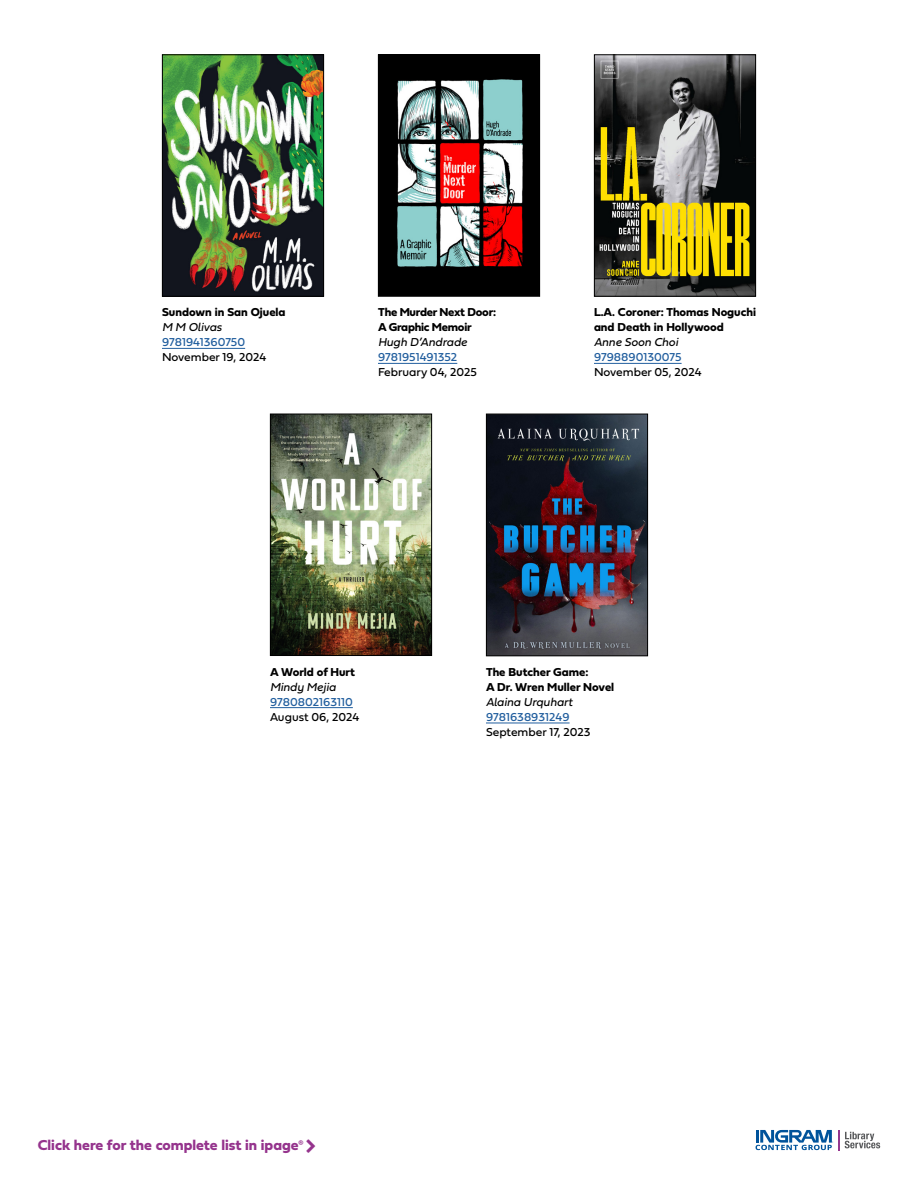
<style>
.page{position:relative;width:918px;height:1188px;background:#fff}
.page>*{position:absolute;margin:0;border:0;box-sizing:border-box;transform-origin:0 0}
.t1{font:15px "Fieldwork Geo Bold";color:#95348d}
.t2{font:12px/15px "Fieldwork Geo Bold";color:#000}
.t3{font:12px "Fieldwork Geo Regular";color:#000}
.t4{font:12px "Fieldwork Geo Regular";color:#215e9e}
.t5{font:italic 12px "Fieldwork";color:#000}
.t6{font:12px/15px "Fieldwork Geo Bold";letter-spacing:-.02em;color:#000}
</style>
<div class="page">
<svg style="left:756px;top:1130px;width:77px;height:20px"></svg>
<hr style="left:838px;top:1130px;width:2px;height:20px;background:#95368f">
<svg style="left:845px;top:1132px;width:35px;height:16px"></svg>
<hr style="left:162px;top:348px;width:83px;height:1px;background:#215e9e">
<img style="left:164px;top:56px;width:158px;height:239px">
<div style="left:162px;top:54px;width:162px;height:243px;border:1px solid #000"></div>
<hr style="left:378px;top:363px;width:79px;height:1px;background:#215e9e">
<img style="left:380px;top:56px;width:158px;height:239px">
<div style="left:378px;top:54px;width:162px;height:243px;border:1px solid #000"></div>
<hr style="left:594px;top:363px;width:88px;height:1px;background:#215e9e">
<img style="left:596px;top:56px;width:158px;height:239px">
<div style="left:594px;top:54px;width:162px;height:243px;border:1px solid #000"></div>
<hr style="left:270px;top:707px;width:83px;height:1px;background:#215e9e">
<img style="left:272px;top:416px;width:158px;height:238px">
<div style="left:270px;top:414px;width:162px;height:242px;border:1px solid #000"></div>
<hr style="left:486px;top:723px;width:84px;height:1px;background:#215e9e">
<img style="left:488px;top:416px;width:158px;height:238px">
<div style="left:486px;top:414px;width:162px;height:242px;border:1px solid #000"></div>
<p class="t2" style="left:162px;top:304px;width:125px">Sundown in San Ojuela</p>
<p class="t5" style="left:162px;top:318px;width:61px">M M Olivas</p>
<p class="t4" style="left:162px;top:333px;width:85px">9781941360750</p>
<p class="t3" style="left:162px;top:348px;width:106px">November 19, 2024</p>
<p class="t6" style="left:378px;top:304px;width:120px">The Murder Next Door:<br>A Graphic Memoir</p>
<p class="t5" style="left:378px;top:333px;width:91px">Hugh D’Andrade</p>
<p class="t4" style="left:378px;top:348px;width:81px">9781951491352</p>
<p class="t3" style="left:378px;top:363px;width:101px">February 04, 2025</p>
<p class="t2" style="left:594px;top:304px;width:164px">L.A. Coroner: Thomas Noguchi and Death in Hollywood</p>
<p class="t5" style="left:594px;top:333px;width:86px">Anne Soon Choi</p>
<p class="t4" style="left:594px;top:348px;width:89px">9798890130075</p>
<p class="t3" style="left:594px;top:363px;width:109px">November 05, 2024</p>
<p class="t2" style="left:270px;top:664px;width:87px">A World of Hurt</p>
<p class="t5" style="left:270px;top:677px;width:67px">Mindy Mejia</p>
<p class="t4" style="left:270px;top:692px;width:84px">9780802163110</p>
<p class="t3" style="left:270px;top:707px;width:91px">August 06, 2024</p>
<p class="t2" style="left:486px;top:664px;width:130px">The Butcher Game:<br>A Dr. Wren Muller Novel</p>
<p class="t5" style="left:486px;top:692px;width:88px">Alaina Urquhart</p>
<p class="t4" style="left:486px;top:707px;width:85px">9781638931249</p>
<p class="t3" style="left:486px;top:722px;width:106px">September 17, 2023</p>
<p class="t1" style="left:38px;top:1133px;width:267px">Click here for the complete list in ipage<sup>®</sup></p>
</div>
